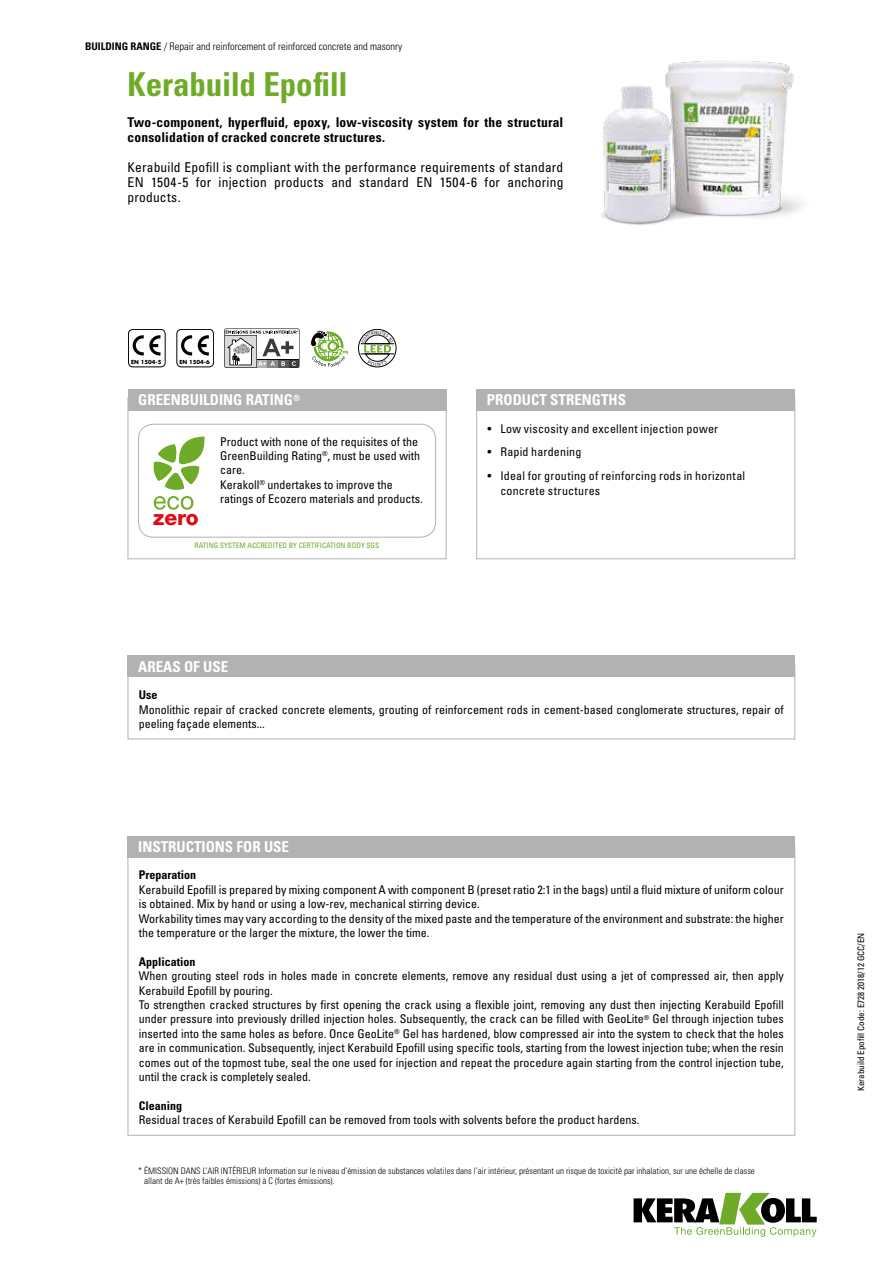
<style>
.page{position:relative;width:893px;height:1263px;background:#fff}
.page>*{position:absolute;margin:0;border:0;box-sizing:border-box;transform-origin:0 0}
.t1{font:700 condensed 33px "Univers LT Std";letter-spacing:-.005em;color:#6eab28}
.t2{font:800 21px "Helvetica Neue LT Std";color:#e30613}
.t3{font:700 condensed 15px "Univers LT Std";color:#fff}
.t4{font:condensed 13.5px/15px "Univers LT Std";letter-spacing:.015em;color:#000;text-align:justify}
.t5{font:700 condensed 13.5px/15px "Univers LT Std";letter-spacing:.015em;color:#000}
.t6{font:condensed 12px/14.4px "Univers LT Std";color:#000}
.t7{font:condensed 12px/15px "Univers LT Std";letter-spacing:.02em;color:#000}
.t8{font:700 condensed 12px "Univers LT Std";color:#000}
.t9{font:300 condensed 10.5px "Univers LT Std";color:#000}
.t10{font:300 condensed 9px/10.5px "Univers LT Std";color:#000}
.t11{font:condensed 9px "Univers LT Std";color:#000}
.t12{font:condensed 7.5px "Univers LT Std";color:#6eab28}
.t13{font:700 5.4px "Futura Std";color:#000}
.s1{font-weight:700}
</style>
<div class="page">
<svg style="left:634px;top:1193px;width:183px;height:44px"></svg>
<img style="left:601px;top:61px;width:202px;height:164px">
<div style="left:128px;top:329px;width:37px;height:38px;border:1px solid #000;border-radius:4px"></div>
<svg style="left:133px;top:335px;width:27px;height:20px"></svg>
<div style="left:476px;top:398px;width:319px;height:161px;border:1px solid #b3b2b2"></div>
<div style="left:476px;top:389px;width:319px;height:21px;background:#b3b2b2"></div>
<div style="left:128px;top:664px;width:667px;height:75px;border:1px solid #b3b2b2"></div>
<div style="left:128px;top:656px;width:667px;height:21px;background:#b3b2b2"></div>
<div style="left:128px;top:836px;width:667px;height:21px;background:#b3b2b2"></div>
<div style="left:128px;top:398px;width:318px;height:161px;border:1px solid #b3b2b2"></div>
<div style="left:128px;top:389px;width:318px;height:21px;background:#b3b2b2"></div>
<div style="left:138px;top:424px;width:298px;height:113px;border:1px solid #b3b2b2;border-radius:15px"></div>
<svg style="left:153px;top:436px;width:52px;height:74px"></svg>
<div style="left:176px;top:329px;width:38px;height:38px;border:1px solid #000;border-radius:4px"></div>
<svg style="left:181px;top:335px;width:11px;height:20px"></svg>
<svg style="left:198px;top:335px;width:11px;height:20px"></svg>
<div style="left:358px;top:329px;width:38px;height:38px;border:1px solid #000;border-radius:50%"></div>
<hr style="left:361px;top:354px;width:33px;height:1px;background:#000">
<hr style="left:361px;top:343px;width:33px;height:1px;background:#000">
<svg style="left:224px;top:328px;width:75px;height:40px"></svg>
<svg style="left:225px;top:329px;width:74px;height:38px"></svg>
<svg style="left:310px;top:330px;width:38px;height:37px"></svg>
<svg style="left:361px;top:331px;width:32px;height:35px"></svg>
<p class="t9" style="left:85px;top:40px;width:319px"><span class="s1">BUILDING RANGE</span> / Repair and reinforcement of reinforced concrete and masonry</p>
<h1 class="t1" style="left:128px;top:64px;width:221px">Kerabuild Epofill</h1>
<p class="t5" style="left:128px;top:114px;width:437px">Two-component, hyperfluid, epoxy, low-viscosity system for the structural consolidation of cracked concrete structures.</p>
<p class="t4" style="left:128px;top:159px;width:437px">Kerabuild Epofill is compliant with the performance requirements of standard EN 1504-5 for injection products and standard EN 1504-6 for anchoring products.</p>
<p class="t13" style="left:131px;top:358px;width:32px">EN 1504-5</p>
<p class="t13" style="left:180px;top:358px;width:32px">EN 1504-6</p>
<p class="t3" style="left:138px;top:391px;width:164px">GREENBUILDING RATING<sup>®</sup></p>
<p class="t6" style="left:220px;top:434px;width:204px">Product with none of the requisites of the GreenBuilding Rating<sup>®</sup>, must be used with care.<br>Kerakoll<sup>®</sup> undertakes to improve the ratings of Ecozero materials and products.</p>
<h2 class="t2" style="left:153px;top:505px;width:47px">zero</h2>
<p class="t12" style="left:195px;top:540px;width:186px">RATING SYSTEM ACCREDITED BY CERTIFICATION BODY SGS</p>
<p class="t3" style="left:138px;top:657px;width:92px">AREAS OF USE</p>
<p class="t3" style="left:487px;top:391px;width:141px">PRODUCT STRENGTHS</p>
<p class="t7" style="left:488px;top:421px;width:232px">• Low viscosity and excellent injection power</p>
<p class="t6" style="left:488px;top:444px;width:95px">• Rapid hardening</p>
<p class="t7" style="left:500px;top:468px;width:246px;text-indent:-13px">• Ideal for grouting of reinforcing rods in horizontal concrete structures</p>
<p class="t8" style="left:139px;top:688px;width:20px">Use</p>
<p class="t6" style="left:139px;top:702px;width:646px">Monolithic repair of cracked concrete elements, grouting of reinforcement rods in cement-based conglomerate structures, repair of peeling façade elements...</p>
<p class="t3" style="left:138px;top:837px;width:152px">INSTRUCTIONS FOR USE</p>
<p class="t8" style="left:139px;top:868px;width:59px">Preparation</p>
<p class="t6" style="left:139px;top:882px;width:646px">Kerabuild Epofill is prepared by mixing component A with component B (preset ratio 2:1 in the bags) until a fluid mixture of uniform colour is obtained. Mix by hand or using a low-rev, mechanical stirring device.<br>Workability times may vary according to the density of the mixed paste and the temperature of the environment and substrate: the higher the temperature or the larger the mixture, the lower the time.</p>
<p class="t8" style="left:139px;top:954px;width:58px">Application</p>
<p class="t6" style="left:139px;top:968px;width:646px">When grouting steel rods in holes made in concrete elements, remove any residual dust using a jet of compressed air, then apply Kerabuild Epofill by pouring.<br>To strengthen cracked structures by first opening the crack using a flexible joint, removing any dust then injecting Kerabuild Epofill under pressure into previously drilled injection holes. Subsequently, the crack can be filled with GeoLite<sup>®</sup> Gel through injection tubes inserted into the same holes as before. Once GeoLite<sup>®</sup> Gel has hardened, blow compressed air into the system to check that the holes are in communication. Subsequently, inject Kerabuild Epofill using specific tools, starting from the lowest injection tube; when the resin comes out of the topmost tube, seal the one used for injection and repeat the procedure again starting from the control injection tube, until the crack is completely sealed.</p>
<p class="t8" style="left:139px;top:1098px;width:45px">Cleaning</p>
<p class="t6" style="left:139px;top:1112px;width:502px">Residual traces of Kerabuild Epofill can be removed from tools with solvents before the product hardens.</p>
<p class="t10" style="left:144px;top:1165px;width:612px;text-indent:-6px">* ÉMISSION DANS L’AIR INTÉRIEUR Information sur le niveau d’émission de substances volatiles dans l’air intérieur, présentant un risque de toxicité par inhalation, sur une échelle de classe allant de A+ (très faibles émissions) à C (fortes émissions).</p>
<p class="t11" style="left:855px;top:1091px;width:160px;rotate:-90deg">Kerabuild Epofill Code: E728 2018/12 GCC/EN</p>
</div>
